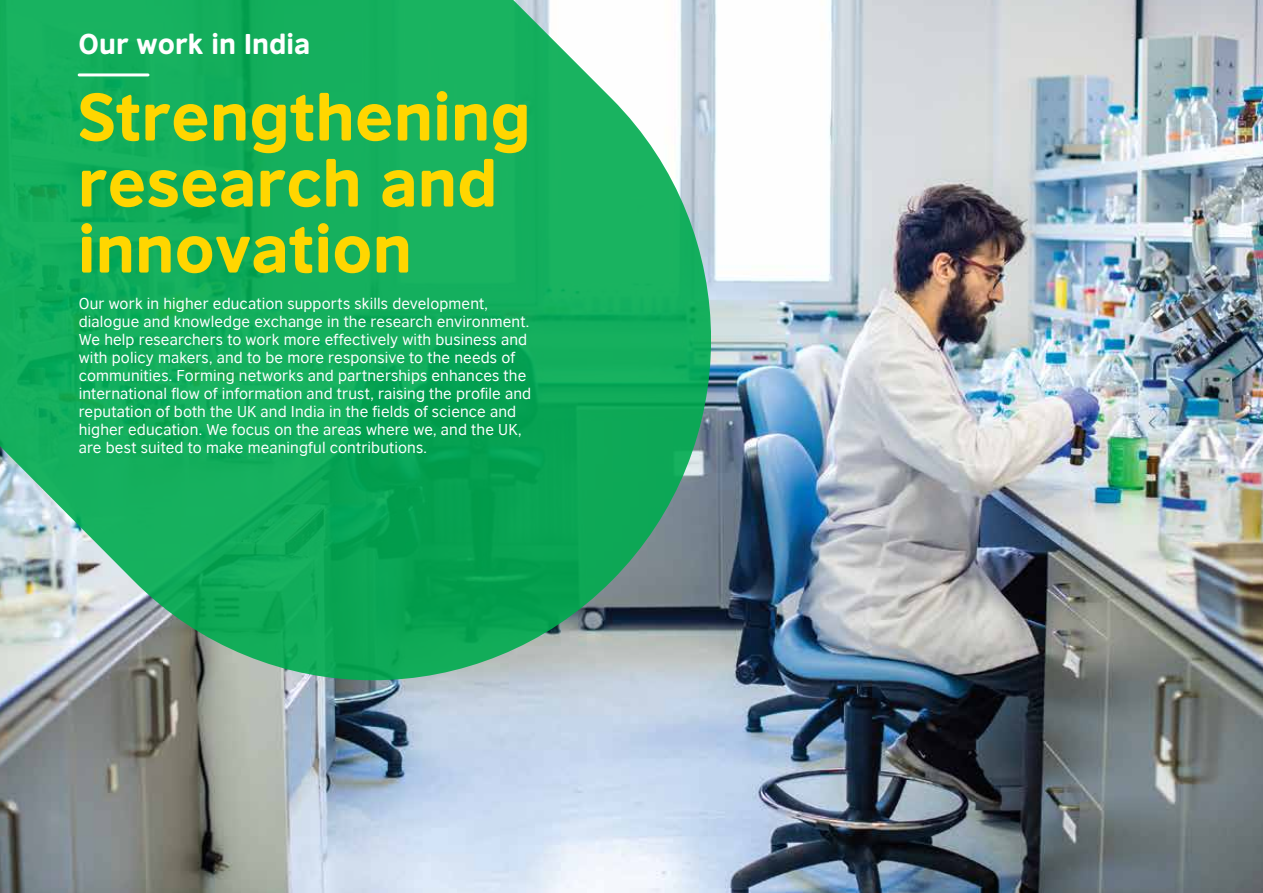
<style>
.page{position:relative;width:1263px;height:893px;background:#fff}
.page>*{position:absolute;margin:0;border:0;box-sizing:border-box;transform-origin:0 0}
.t1{font:63px/66px "British Council Sans Headline";color:#ffd600}
.t2{font:27px "British Council Sans Headline";color:#fff}
.t3{font:15px/18px "British Council Sans";letter-spacing:.01em;color:#fff}
</style>
<div class="page">
<img style="left:0;top:0;width:1263px;height:893px">
<svg style="left:0;top:0;width:711px;height:680px;background:#2aae6a"></svg>
<hr style="left:79px;top:73px;width:69px;height:3px;background:#fff">
<h2 class="t2" style="left:79px;top:23px;width:233px">Our work in India</h2>
<h1 class="t1" style="left:78px;top:81px;width:454px">Strengthening research and innovation</h1>
<p class="t3" style="left:79px;top:294px;width:454px">Our work in higher education supports skills development, dialogue and knowledge exchange in the research environment.<br>We help researchers to work more effectively with business and with policy makers, and to be more responsive to the needs of communities. Forming networks and partnerships enhances the international flow of information and trust, raising the profile and reputation of both the UK and India in the fields of science and higher education. We focus on the areas where we, and the UK, are best suited to make meaningful contributions.</p>
</div>
